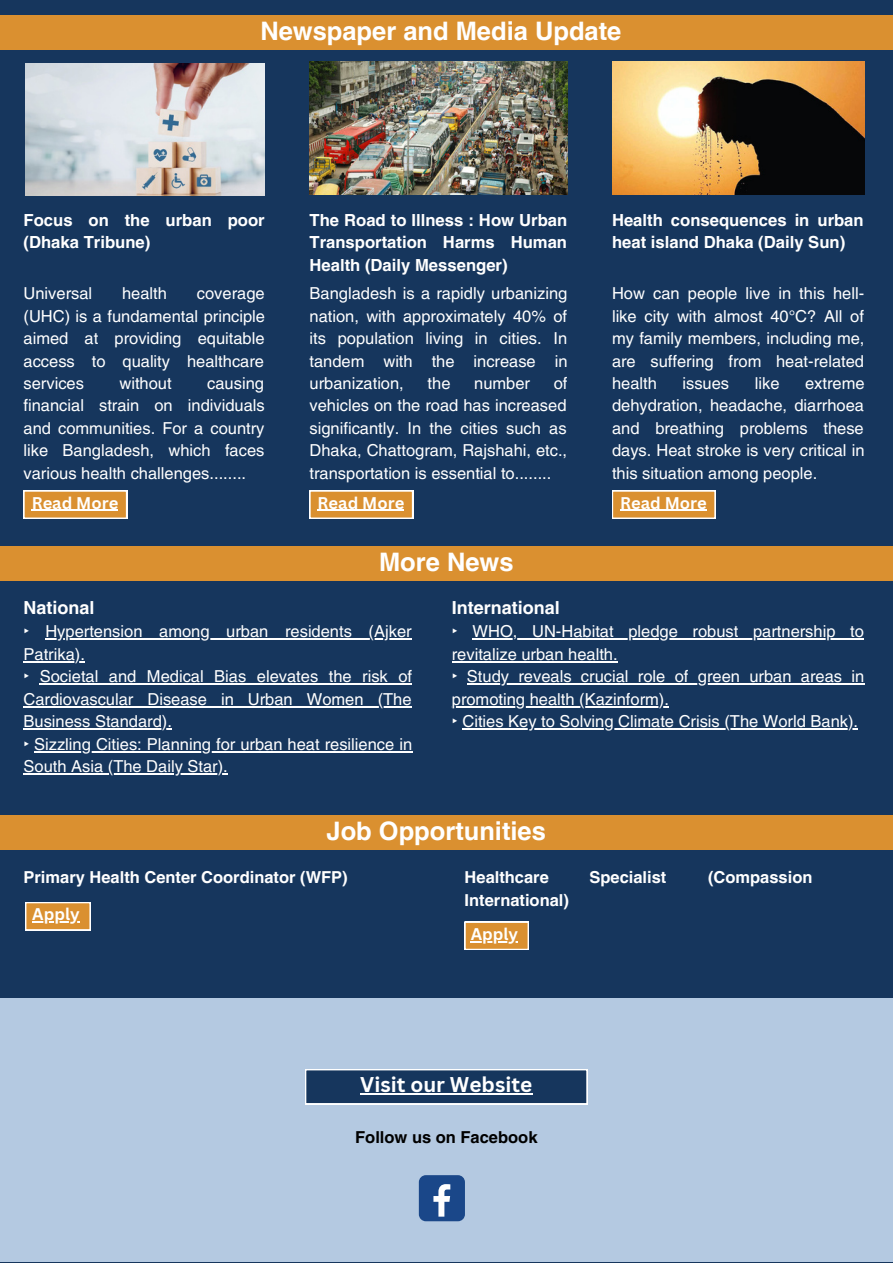
<style>
.page{position:relative;width:893px;height:1264px;background:#fff}
.page>*{position:absolute;margin:0;border:0;box-sizing:border-box;transform-origin:0 0}
.t1{font:700 25.5px "Helvetica LT Pro";color:#fff}
.t2{font:700 20.85px "Canva Sans";color:#fff}
.t3{font:700 18px "Helvetica LT Pro";color:#fff}
.t4{font:700 16.65px/22.5px "Helvetica LT Pro";color:#fff}
.t5{font:16.5px/22.5px "Helvetica LT Pro";color:#fff;text-align:justify}
.t6{font:700 16.5px "Helvetica LT Pro";color:#fff}
.t7{font:700 16.5px "Canva Sans";color:#fff}
.t8{font:700 16.5px "Helvetica LT Pro";color:#000}
.s1{font-family:"Noto Sans"}
</style>
<div class="page">
<div style="left:0;top:0;width:892px;height:1262px;background:#16365d"></div>
<div style="left:0;top:16px;width:892px;height:34px;background:#da9030"></div>
<svg style="left:24px;top:490px;width:103px;height:28px;background:#de9e4a"></svg>
<hr style="left:32px;top:510px;width:86px;height:1px;background:#fff">
<svg style="left:309px;top:490px;width:104px;height:28px;background:#de9f4c"></svg>
<hr style="left:317px;top:510px;width:87px;height:1px;background:#fff">
<svg style="left:612px;top:490px;width:103px;height:28px;background:#de9e4a"></svg>
<hr style="left:620px;top:510px;width:86px;height:1px;background:#fff">
<div style="left:0;top:546px;width:892px;height:34px;background:#da9030"></div>
<div style="left:0;top:815px;width:892px;height:34px;background:#da9030"></div>
<div style="left:0;top:998px;width:892px;height:263px;background:#b4c9e1"></div>
<div style="left:25px;top:902px;width:66px;height:28px;background:#fff"></div>
<svg style="left:26px;top:903px;width:64px;height:27px;background:#dc983f"></svg>
<hr style="left:32px;top:921px;width:48px;height:1px;background:#fff">
<svg style="left:464px;top:921px;width:64px;height:28px;background:#de9e4a"></svg>
<hr style="left:470px;top:941px;width:48px;height:1px;background:#fff">
<svg style="left:305px;top:1069px;width:282px;height:35px;background:#2b486c"></svg>
<div style="left:419px;top:1175px;width:46px;height:46px;background:#1a4789;border-radius:7px"></div>
<svg style="left:433px;top:1184px;width:17px;height:32px"></svg>
<img style="left:25px;top:63px;width:240px;height:133px">
<img style="left:309px;top:61px;width:258px;height:133px">
<img style="left:612px;top:61px;width:252px;height:133px">
<hr style="left:45px;top:638px;width:366px;height:1px;background:#fff">
<hr style="left:24px;top:661px;width:61px;height:1px;background:#fff">
<hr style="left:40px;top:683px;width:372px;height:1px;background:#fff">
<hr style="left:24px;top:706px;width:387px;height:1px;background:#fff">
<hr style="left:24px;top:728px;width:148px;height:1px;background:#fff">
<hr style="left:34px;top:751px;width:378px;height:1px;background:#fff">
<hr style="left:24px;top:773px;width:204px;height:1px;background:#fff">
<hr style="left:472px;top:638px;width:391px;height:1px;background:#fff">
<hr style="left:452px;top:661px;width:165px;height:1px;background:#fff">
<hr style="left:467px;top:683px;width:397px;height:1px;background:#fff">
<hr style="left:452px;top:706px;width:217px;height:1px;background:#fff">
<hr style="left:462px;top:728px;width:396px;height:1px;background:#fff">
<hr style="left:360px;top:1093px;width:172px;height:1px;background:#fff">
<p class="t1" style="left:260px;top:22px;width:362px">Newspaper and Media Update</p>
<p class="t4" style="left:24px;top:210px;width:243px">Focus on the urban poor (Dhaka Tribune)</p>
<p class="t4" style="left:309px;top:210px;width:259px;text-align:justify">The Road to Illness : How Urban Transportation Harms Human Health (Daily Messenger)</p>
<p class="t4" style="left:612px;top:210px;width:253px">Health consequences in urban heat island Dhaka (Daily Sun)</p>
<p class="t5" style="left:24px;top:283px;width:70px">Universal</p>
<p class="t5" style="left:122px;top:283px;width:46px">health</p>
<p class="t5" style="left:24px;top:283px;width:243px;text-indent:173px">coverage (UHC) is a fundamental principle aimed at providing equitable access to quality healthcare services</p>
<p class="t5" style="left:24px;top:373px;width:243px;text-indent:184px">causing financial strain on individuals and communities. For a country like Bangladesh, which faces various health challenges........</p>
<p class="t5" style="left:119px;top:373px;width:54px">without</p>
<p class="t5" style="left:309px;top:283px;width:259px">Bangladesh is a rapidly urbanizing nation, with approximately 40% of its population living in cities. In tandem with the increase in urbanization,</p>
<p class="t5" style="left:309px;top:373px;width:259px;text-indent:244px">of vehicles on the road has increased significantly. In the cities such as Dhaka, Chattogram, Rajshahi, etc., transportation is essential to........</p>
<p class="t5" style="left:427px;top:373px;width:24px">the</p>
<p class="t5" style="left:474px;top:373px;width:57px">number</p>
<p class="t5" style="left:612px;top:283px;width:254px">How can people live in this hell&shy;like city with almost 40°C? All of my family members, including me, are suffering from heat-related health</p>
<p class="t5" style="left:682px;top:373px;width:48px">issues</p>
<p class="t5" style="left:754px;top:373px;width:26px">like</p>
<p class="t5" style="left:612px;top:373px;width:254px;text-indent:193px">extreme dehydration, headache, diarrhoea and breathing problems these days. Heat stroke is very critical in this situation among people.</p>
<p class="t7" style="left:32px;top:491px;width:88px">Read More</p>
<p class="t7" style="left:317px;top:491px;width:88px">Read More</p>
<p class="t7" style="left:620px;top:491px;width:88px">Read More</p>
<p class="t1" style="left:379px;top:552px;width:136px">More News</p>
<p class="t3" style="left:24px;top:601px;width:72px">National</p>
<p class="t5" style="left:24px;top:622px;width:389px"><span class="s1">‣</span> Hypertension among urban residents (Ajker<br>Patrika).</p>
<p class="t5" style="left:24px;top:667px;width:390px"><span class="s1">‣</span> Societal and Medical Bias elevates the risk of Cardiovascular Disease in Urban Women (The Business Standard).</p>
<p class="t5" style="left:24px;top:734px;width:390px"><span class="s1">‣</span> Sizzling Cities: Planning for urban heat resilience in<br>South Asia (The Daily Star).</p>
<p class="t3" style="left:452px;top:601px;width:109px">International</p>
<p class="t5" style="left:452px;top:622px;width:413px"><span class="s1">‣</span> WHO, UN-Habitat pledge robust partnership to revitalize urban health.</p>
<p class="t5" style="left:452px;top:667px;width:414px"><span class="s1">‣</span> Study reveals crucial role of green urban areas in promoting health (Kazinform).</p>
<p class="t5" style="left:452px;top:712px;width:408px"><span class="s1">‣</span> Cities Key to Solving Climate Crisis (The World Bank).</p>
<p class="t1" style="left:326px;top:821px;width:221px">Job Opportunities</p>
<p class="t6" style="left:24px;top:871px;width:326px">Primary Health Center Coordinator (WFP)</p>
<p class="t6" style="left:464px;top:871px;width:86px">Healthcare</p>
<p class="t6" style="left:589px;top:871px;width:78px">Specialist</p>
<p class="t6" style="left:708px;top:871px;width:106px">(Compassion</p>
<p class="t6" style="left:464px;top:893px;width:106px">International)</p>
<p class="t7" style="left:32px;top:902px;width:49px">Apply</p>
<p class="t7" style="left:470px;top:922px;width:49px">Apply</p>
<p class="t2" style="left:360px;top:1070px;width:173px">Visit our Website</p>
<p class="t8" style="left:355px;top:1131px;width:184px">Follow us on Facebook</p>
</div>
